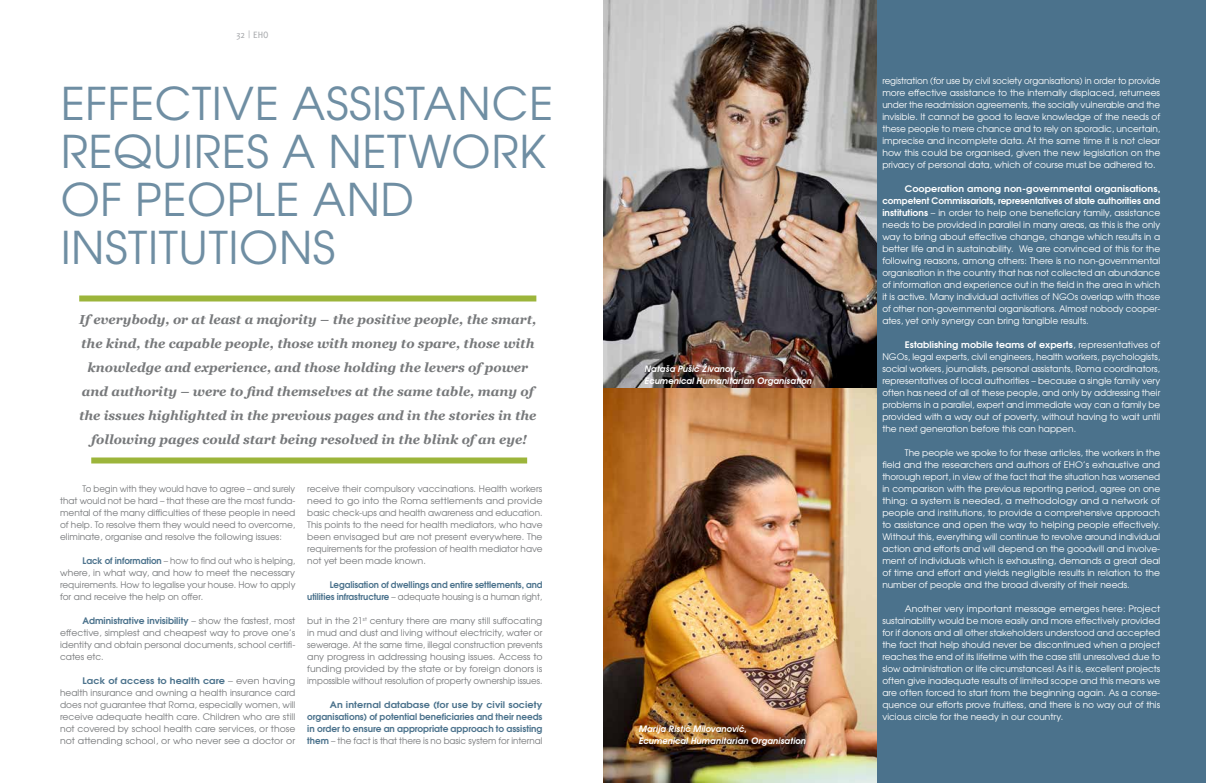
<style>
.page{position:relative;width:1206px;height:783px;background:#fff}
.page>*{position:absolute;margin:0;border:0;box-sizing:border-box;transform-origin:0 0}
.t1{font:45px/48px "Te X Gyre Adventor";letter-spacing:.015em;color:#4b728c}
.t2{font:italic 700 13px/24px "Georgia";color:#77797b;text-align:center}
.t3{font:10px "Delicious";color:#a7a9ac}
.t4{font:9px/12px "Te X Gyre Adventor";letter-spacing:-.02em;color:#fff;text-align:justify}
.t5{font:9px/12px "Te X Gyre Adventor";letter-spacing:-.02em;color:#77797b;text-align:justify}
.t6{font:9px/12px "Te X Gyre Adventor";letter-spacing:-.02em;color:#fff;text-align:justify;scale:1.04 1}
.t7{font:9px/12px "Te X Gyre Adventor";letter-spacing:-.02em;color:#77797b;text-align:justify;scale:1.07 1}
.t8{font:9px/12px "Te X Gyre Adventor";letter-spacing:-.02em;color:#77797b;text-align:justify;scale:.96 1}
.t9{font:700 9px/12px "Te X Gyre Adventor";letter-spacing:-.015em;color:#4b728c;text-align:justify;scale:1.07 1}
.t10{font:italic 600 9px/12px "Avant Garde IT Cby BT";color:#fff}
.t11{font:700 9px/12px "Te X Gyre Adventor";letter-spacing:-.015em;color:#4b728c;text-align:right;scale:.96 1}
.t12{font:700 9px "Te X Gyre Adventor";letter-spacing:.005em;color:#fff;scale:1.05 1}
.s1{font-weight:700;color:#4b728c}
.s2{font-weight:400;color:#77797b}
.s3{font-weight:700}
.s4{font-weight:400}
</style>
<div class="page">
<div style="left:877px;top:0;width:329px;height:783px;background:#4b728c"></div>
<img style="left:603px;top:0;width:274px;height:783px">
<div style="left:79px;top:296px;width:457px;height:6px;background:#9cb53b"></div>
<div style="left:91px;top:458px;width:436px;height:6px;background:#9cb53b"></div>
<p class="t3" style="left:236px;top:29px;width:34px">32 | EHO</p>
<h1 class="t1" style="left:60px;top:77px;width:488px">Effective assistance requires a network of people and institutions</h1>
<p class="t2" style="left:79px;top:308px;width:459px">If everybody, or at least a majority – the positive people, the smart, the kind, the capable people, those with money to spare, those with knowledge and experience, and those holding the levers of power and authority – were to find themselves at the same table, many of the issues highlighted in the previous pages and in the stories in the following pages could start being resolved in the blink of an eye!</p>
<p class="t8" style="left:60px;top:482px;width:247px;text-indent:23px">To begin with they would have to agree – and surely that would not be hard – that these are the most funda&shy;mental of the many difficulties of these people in need of help. To resolve them they would need to overcome, eliminate, organise and resolve the following issues:</p>
<p class="t5" style="left:60px;top:554px;width:237px;text-indent:23px"><span class="s1">Lack of information</span> – how to find out who is helping, where, in what way, and how to meet the necessary requirements. How to legalise your house. How to apply for and receive the help on offer.</p>
<p class="t5" style="left:60px;top:614px;width:237px;text-indent:23px"><span class="s1">Administrative invisibility</span> – show the fastest, most effective, simplest and cheapest way to prove one’s identity and obtain personal documents, school certifi&shy;cates etc.</p>
<p class="t7" style="left:60px;top:674px;width:221px;text-indent:23px"><span class="s1">Lack of access to health care</span> – even having health insurance and owning a health insurance card does not guarantee that Roma, especially women, will receive adequate health care. Children who are still not covered by school health care services, or those not attending school, or who never see a doctor or</p>
<p class="t5" style="left:307px;top:482px;width:237px">receive their compulsory vaccinations. Health workers need to go into the Roma settlements and provide basic check-ups and health awareness and education.<br>This points to the need for health mediators, who have been envisaged but are not present everywhere. The requirements for the profession of health mediator have not yet been made known.</p>
<p class="t11" style="left:307px;top:578px;width:247px">Legalisation of dwellings and entire settlements, and utilities infrastructure <span class="s2">– adequate housing is a human right,</span></p>
<p class="t5" style="left:307px;top:614px;width:237px">but in the 21<sup>st</sup> century there are many still suffocating in mud and dust and living without electricity, water or sewerage. At the same time, illegal construction prevents any progress in addressing housing issues. Access to funding provided by the state or by foreign donors is impossible without resolution of property ownership issues.</p>
<p class="t9" style="left:307px;top:698px;width:221px;text-indent:22px">An internal database (for use by civil society organisations) of potential beneficiaries and their needs in order to ensure an appropriate approach to assisting them <span class="s2">– the fact is that there is no basic system for internal</span></p>
<p class="t10" style="left:645px;top:363px;width:169px">Nataša Pušić Živanov,<br>Ecumenical Humanitarian Organisation</p>
<p class="t10" style="left:639px;top:723px;width:169px">Marija Ristić Milovanović,<br>Ecumenical Humanitarian Organisation</p>
<p class="t4" style="left:882px;top:74px;width:280px">registration (for use by civil society organisations) in order to provide more effective assistance to the internally displaced, returnees under the readmission agreements, the socially vulnerable and the invisible. It cannot be good to leave knowledge of the needs of these people to mere chance and to rely on sporadic, uncertain, imprecise and incomplete data. At the same time it is not clear how this could be organised, given the new legislation on the privacy of personal data, which of course must be adhered to.</p>
<p class="t4" style="left:882px;top:182px;width:280px;text-indent:22px"><span class="s3">Cooperation among non-governmental organisations, competent Commissariats, representatives of state authorities and institutions</span> – in order to help one beneficiary family, assistance needs to be provided in parallel in many areas, as this is the only way to bring about effective change, change which results in a better life and in sustainability. We are convinced of this for the following reasons, among others: There is no non-governmental organisation in the country that has not collected an abundance of information and experience out in the field in the area in which it is active. Many individual activities of NGO</p>
<p class="t4" style="left:882px;top:290px;width:279px;text-indent:192px">s overlap with those of other non-governmental organisations. Almost nobody cooper&shy;ates, yet only synergy can bring tangible results.</p>
<p class="t12" style="left:905px;top:337px;width:245px">Establishing mobile teams of experts<span class="s4">, representatives of</span></p>
<p class="t4" style="left:882px;top:350px;width:8px">NGO</p>
<p class="t4" style="left:882px;top:350px;width:280px;text-indent:22px">s, legal experts, civil engineers, health workers, psychologists, social workers, journalists, personal assistants, Roma coordinators, representatives of local authorities – because a single family very often has need of all of these people, and only by addressing their problems in a parallel, expert and immediate way can a family be provided with a way out of poverty, without having to wait until the next generation before this can happen.</p>
<p class="t4" style="left:882px;top:446px;width:279px;text-indent:22px">The people we spoke to for these articles, the workers in the field and the researchers and authors of EHO</p>
<p class="t4" style="left:882px;top:458px;width:280px;text-indent:201px">’s exhaustive and thorough report, in view of the fact that the situation has worsened in comparison with the previous reporting period, agree on one thing: a system is needed, a methodology and a network of people and institutions, to provide a comprehensive approach to assistance and open the way to helping people effectively.<br>Without this, everything will continue to revolve around individual action and efforts and will depend on the goodwill and involve&shy;ment of individuals which is exhausting, demands a great deal of time and effort and yields negligible results in relation to the number of people and the broad diversity of their needs.</p>
<p class="t6" style="left:882px;top:602px;width:269px;text-indent:22px">Another very important message emerges here: Project sustainability would be more easily and more effectively provided for if donors and all other stakeholders understood and accepted the fact that help should never be discontinued when a project reaches the end of its lifetime with the case still unresolved due to slow administration or life circumstances! As it is, excellent projects often give inadequate results of limited scope and this means we are often forced to start from the beginning again. As a conse&shy;quence our efforts prove fruitless, and there is no way out of this vicious circle for the needy in our country.</p>
</div>
